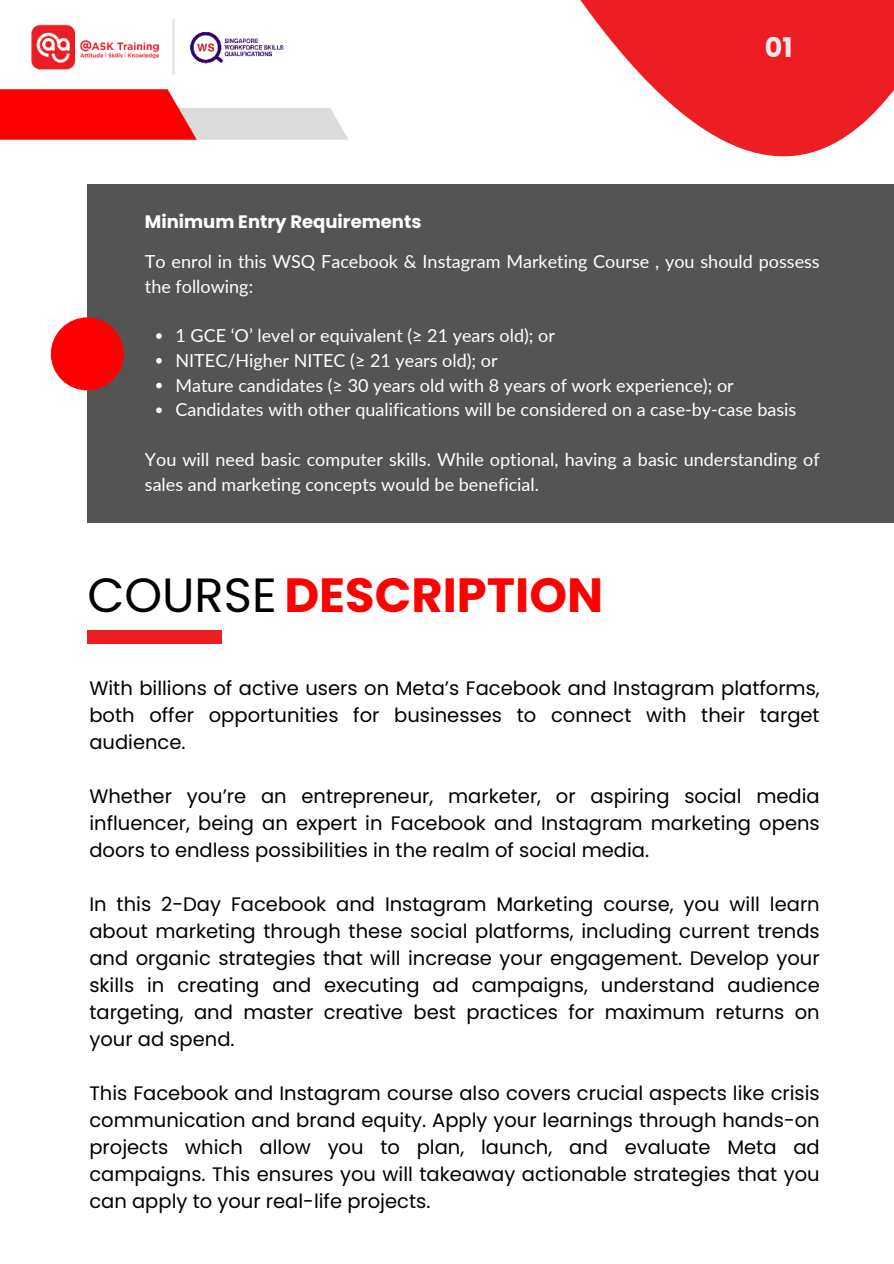
<style>
.page{position:relative;width:894px;height:1264px;background:#fff}
.page>*{position:absolute;margin:0;border:0;box-sizing:border-box;transform-origin:0 0}
.t1{font:700 48px "Poppins";color:#f00}
.t2{font:700 27px "Poppins";color:#e8e8e8}
.t3{font:19.5px/27px "Poppins";color:#000;text-align:justify}
.t4{font:18px/24.8px "Lato";color:#fff}
.t5{font:700 18px "Poppins";color:#fff}
.s1{font-weight:400;color:#000}
</style>
<div class="page">
<img style="left:172px;top:19px;width:112px;height:56px">
<img style="left:31px;top:24px;width:128px;height:46px">
<hr style="left:173px;top:19px;width:2px;height:56px;background:#e9e9e9">
<svg style="left:0;top:89px;width:348px;height:51px"></svg>
<svg style="left:580px;top:0;width:313px;height:157px;fill:#ec1d23"></svg>
<div style="left:87px;top:185px;width:806px;height:338px;background:#545454"></div>
<svg style="left:156px;top:333px;width:6px;height:6px"></svg>
<svg style="left:156px;top:358px;width:6px;height:5px"></svg>
<svg style="left:156px;top:383px;width:6px;height:5px"></svg>
<svg style="left:156px;top:407px;width:6px;height:6px"></svg>
<div style="left:51px;top:317px;width:73px;height:73px;background:#f00;border-radius:50%"></div>
<div style="left:87px;top:631px;width:135px;height:13px;background:#ec1d23"></div>
<h2 class="t2" style="left:764px;top:32px;width:29px">01</h2>
<p class="t5" style="left:145px;top:211px;width:278px">Minimum Entry Requirements</p>
<p class="t4" style="left:145px;top:248px;width:676px">To enrol in this WSQ Facebook &amp; Instagram Marketing Course , you should possess the following:</p>
<p class="t4" style="left:175px;top:322px;width:622px">1 GCE ‘O’ level or equivalent (≥ 21 years old); or<br>NITEC/Higher NITEC (≥ 21 years old); or<br>Mature candidates (≥ 30 years old with 8 years of work experience); or Candidates with other qualifications will be considered on a case-by-case basis</p>
<p class="t4" style="left:145px;top:446px;width:676px">You will need basic computer skills. While optional, having a basic understanding of sales and marketing concepts would be beneficial.</p>
<h1 class="t1" style="left:87px;top:567px;width:517px"><span class="s1">COURSE</span> DESCRIPTION</h1>
<p class="t3" style="left:89px;top:674px;width:731px">With billions of active users on Meta’s Facebook and Instagram platforms, both offer opportunities for businesses to connect with their target audience.</p>
<p class="t3" style="left:89px;top:782px;width:731px">Whether you’re an entrepreneur, marketer, or aspiring social media influencer, being an expert in Facebook and Instagram marketing opens doors to endless possibilities in the realm of social media.</p>
<p class="t3" style="left:89px;top:890px;width:731px">In this 2-Day Facebook and Instagram Marketing course, you will learn about marketing through these social platforms, including current trends and organic strategies that will increase your engagement. Develop your skills in creating and executing ad campaigns, understand audience targeting, and master creative best practices for maximum returns on your ad spend.</p>
<p class="t3" style="left:89px;top:1079px;width:731px">This Facebook and Instagram course also covers crucial aspects like crisis communication and brand equity. Apply your learnings through hands-on projects which allow you to plan, launch, and evaluate Meta ad campaigns. This ensures you will takeaway actionable strategies that you can apply to your real-life projects.</p>
</div>
